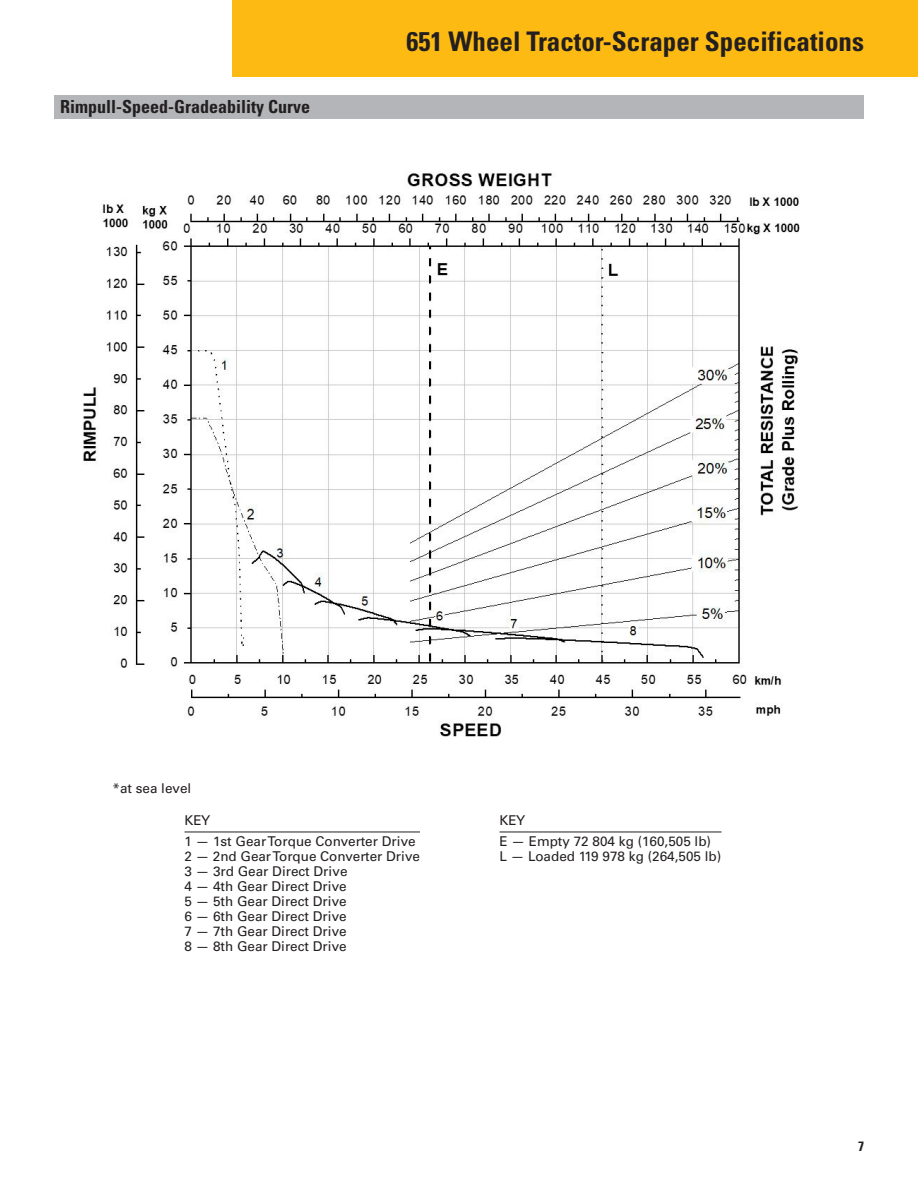
<style>
.page{position:relative;width:918px;height:1188px;background:#fff}
.page>*{position:absolute;margin:0;border:0;box-sizing:border-box;transform-origin:0 0}
.StandardEquipmentlef{font:700 condensed 27px "Univers LT Std";color:#231f20}
.MH{font:700 condensed 18px "Univers LT Std";color:#231f20}
.t1{font:13.5px/15px "Univers LT Std";color:#231f20}
.t2{font:700 condensed 13.5px "Univers LT Std";color:#231f20}
</style>
<div class="page">
<div style="left:232px;top:0;width:686px;height:76px;background:#fcba13"></div>
<div style="left:54px;top:95px;width:810px;height:24px;background:#b4b5b8"></div>
<hr style="left:184px;top:832px;width:236px;height:1px;background:#231f20">
<hr style="left:500px;top:832px;width:222px;height:1px;background:#231f20">
<img style="left:83px;top:173px;width:717px;height:564px">
<p class="MH" style="left:60px;top:96px;width:252px">Rimpull-Speed-Gradeability Curve</p>
<p class="StandardEquipmentlef" style="left:407px;top:25px;width:459px">651 Wheel Tractor-Scraper Specifications</p>
<p class="t1" style="left:112px;top:781px;width:80px">*at sea level</p>
<p class="t1" style="left:184px;top:810px;width:233px;line-height:21px">KEY<br>1 — 1st Gear Torque Converter Drive</p>
<p class="t1" style="left:184px;top:849px;width:237px">2 — 2nd Gear Torque Converter Drive<br>3 — 3rd Gear Direct Drive<br>4 — 4th Gear Direct Drive<br>5 — 5th Gear Direct Drive<br>6 — 6th Gear Direct Drive<br>7 — 7th Gear Direct Drive<br>8 — 8th Gear Direct Drive</p>
<p class="t1" style="left:500px;top:810px;width:213px;line-height:21px">KEY<br>E — Empty 72 804 kg (160,505 lb)</p>
<p class="t1" style="left:500px;top:849px;width:223px">L — Loaded 119 978 kg (264,505 lb)</p>
<p class="t2" style="left:858px;top:1138px;width:7px">7</p>
</div>
